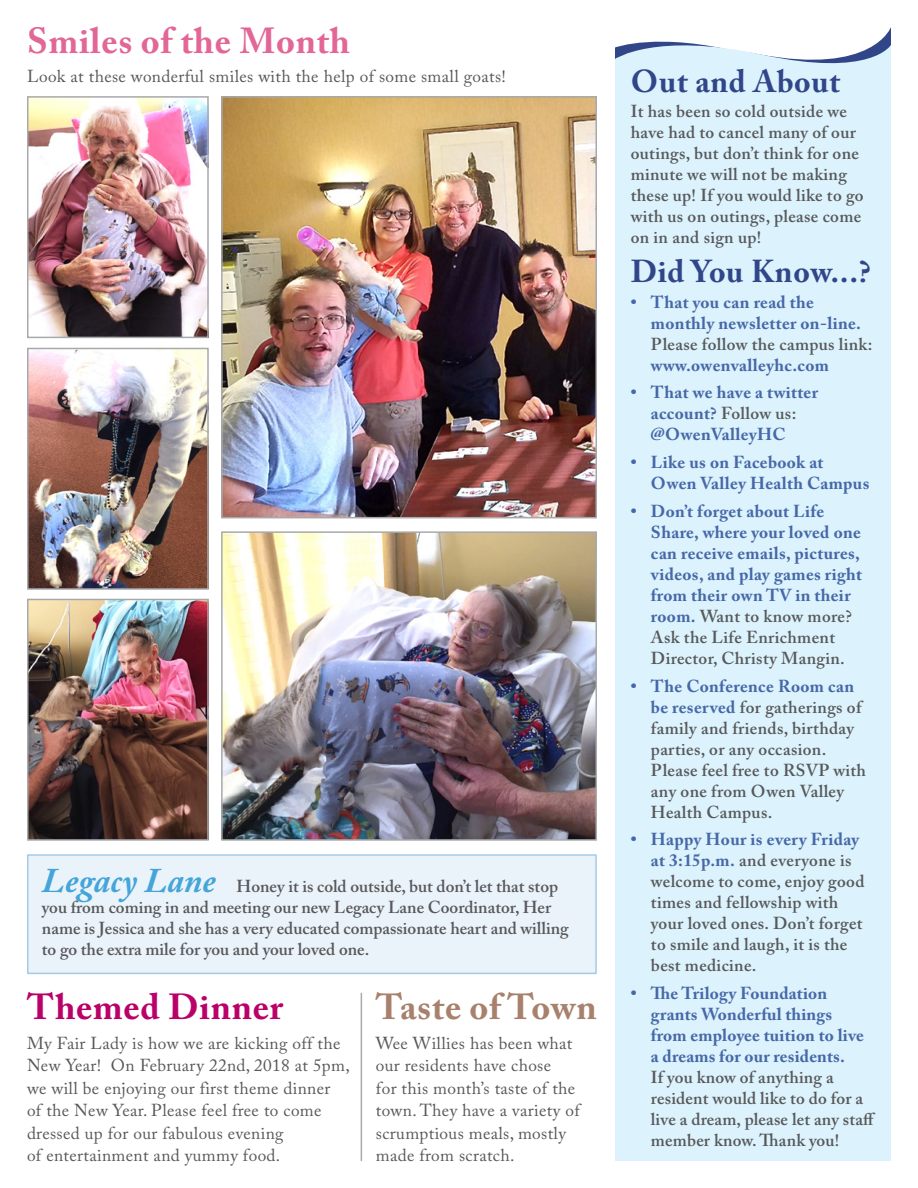
<style>
.page{position:relative;width:918px;height:1188px;background:#fff}
.page>*{position:absolute;margin:0;border:0;box-sizing:border-box;transform-origin:0 0}
.t1{font:700 36px "Adobe Caslon Pro";letter-spacing:.02em;color:#e26696}
.t2{font:700 36px "Adobe Caslon Pro";letter-spacing:.02em;color:#ba0169}
.t3{font:700 36px "Adobe Caslon Pro";letter-spacing:.02em;color:#a8816d}
.t4{font:700 31.5px "Adobe Caslon Pro";letter-spacing:.02em;color:#314689}
.t5{font:600 17.25px/21px "Adobe Caslon Pro";letter-spacing:.02em;color:#57585a}
.t6{font:17.25px/22.5px "Adobe Caslon Pro";letter-spacing:.02em;color:#57585a}
.t7{font:700 17.25px/21px "Adobe Caslon Pro";letter-spacing:.02em;color:#4668a8}
.t8{font:600 17.25px/21px "Adobe Caslon Pro";color:#57585a}
.s1{font-weight:700;font-style:italic;font-size:34.5px;color:#45a5d9}
.s2{font-weight:600;color:#57585a}
.s3{font-weight:700;color:#4668a8}
</style>
<div class="page">
<div style="left:27px;top:854px;width:570px;height:120px;background:#ebf3fa;border:2px solid #a5cae9"></div>
<div style="left:615px;top:32px;width:276px;height:1129px;background:#dcf2fc"></div>
<hr style="left:361px;top:993px;width:1px;height:168px;background:#a8a9ad">
<img style="left:30px;top:99px;width:176px;height:236px">
<div style="left:27px;top:96px;width:182px;height:242px;border:2px solid #a8a9ad"></div>
<img style="left:30px;top:351px;width:176px;height:236px">
<div style="left:27px;top:348px;width:182px;height:242px;border:2px solid #a8a9ad"></div>
<img style="left:30px;top:602px;width:176px;height:236px">
<div style="left:27px;top:599px;width:182px;height:242px;border:2px solid #a8a9ad"></div>
<img style="left:224px;top:99px;width:370px;height:416px">
<div style="left:221px;top:96px;width:376px;height:422px;border:2px solid #a8a9ad"></div>
<img style="left:224px;top:534px;width:370px;height:304px">
<div style="left:221px;top:531px;width:376px;height:310px;border:2px solid #a8a9ad"></div>
<p class="t1" style="left:27px;top:20px;width:324px">Smiles of the Month</p>
<p class="t6" style="left:27px;top:65px;width:480px">Look at these wonderful smiles with the help of some small goats!</p>
<p class="t8" style="left:42px;top:876px;width:528px"><span class="s1">Legacy Lane</span> Honey it is cold outside, but don’t let that stop you from coming in and meeting our new Legacy Lane Coordinator, Her name is Jessica and she has a very educated compassionate heart and willing to go the extra mile for you and your loved one.</p>
<p class="t2" style="left:27px;top:986px;width:257px">Themed Dinner</p>
<p class="t6" style="left:27px;top:1031px;width:324px">My Fair Lady is how we are kicking off the New Year! On February 22nd, 2018 at 5pm, we will be enjoying our first theme dinner<br>of the New Year. Please feel free to come dressed up for our fabulous evening<br>of entertainment and yummy food.</p>
<p class="t3" style="left:376px;top:986px;width:222px">Taste of Town</p>
<p class="t6" style="left:376px;top:1031px;width:205px">Wee Willies has been what our residents have chose<br>for this month’s taste of the town. They have a variety of scrumptious meals, mostly made from scratch.</p>
<p class="t4" style="left:631px;top:63px;width:211px">Out and About</p>
<p class="t5" style="left:631px;top:101px;width:235px">It has been so cold outside we have had to cancel many of our outings, but don’t think for one minute we will not be making these up! If you would like to go with us on outings, please come on in and sign up!</p>
<p class="t4" style="left:631px;top:253px;width:242px">Did You Know...?</p>
<p class="t7" style="left:651px;top:291px;width:223px;text-indent:-20px">• That you can read the monthly newsletter on-line.<br><span class="s2">Please follow the campus link: </span>www.owenvalleyhc.com</p>
<p class="t7" style="left:651px;top:382px;width:169px;text-indent:-20px">• That we have a twitter account? <span class="s2">Follow us: </span>@OwenValleyHC</p>
<p class="t7" style="left:651px;top:452px;width:220px;text-indent:-20px">• Like us on Facebook at<br>Owen Valley Health Campus</p>
<p class="t7" style="left:651px;top:500px;width:213px;text-indent:-20px">• Don’t forget about Life<br>Share, where your loved one can receive emails, pictures, videos, and play games right from their own TV in their room. <span class="s2">Want to know more?<br>Ask the Life Enrichment<br>Director, Christy Mangin.</span></p>
<p class="t5" style="left:651px;top:675px;width:216px;text-indent:-20px"><span class="s3">• The Conference Room can be reserved</span> for gatherings of family and friends, birthday parties, or any occasion.<br>Please feel free to RSVP with any one from Owen Valley<br>Health Campus.</p>
<p class="t5" style="left:651px;top:829px;width:215px;text-indent:-20px"><span class="s3">• Happy Hour is every Friday at 3:15p.m.</span> and everyone is welcome to come, enjoy good times and fellowship with your loved ones. Don’t forget to smile and laugh, it is the best medicine.</p>
<p class="t5" style="left:651px;top:983px;width:226px;text-indent:-20px"><span class="s3">• The Trilogy Foundation grants Wonderful things<br>from employee tuition to live a dreams for our residents.<br></span>If you know of anything a resident would like to do for a live a dream, please let any staff member know. Thank you!</p>
</div>
